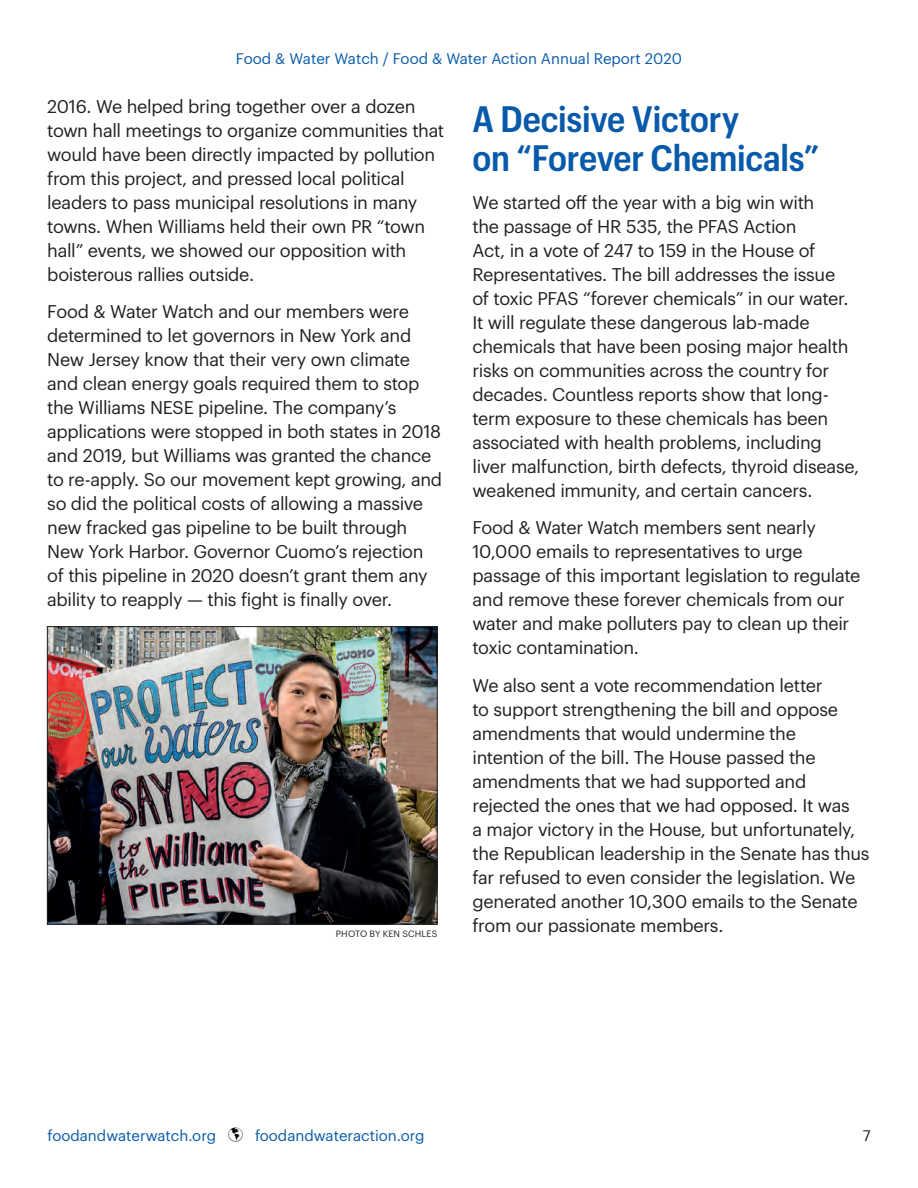
<style>
.page{position:relative;width:918px;height:1188px;background:#fff}
.page>*{position:absolute;margin:0;border:0;box-sizing:border-box;transform-origin:0 0}
.t1{font:600 36px/39px "Graphik Compact";letter-spacing:-.005em;color:#075aaa}
.t2{font:18px/24px "Graphik";letter-spacing:-.02em;color:#231f20}
.t3{font:15px "Graphik";color:#075aaa}
.t4{font:15px "Graphik";color:#231f20}
.t5{font:9px "Graphik";letter-spacing:.01em;color:#231f20}
.s1{color:#080302}
</style>
<div class="page">
<img style="left:49px;top:628px;width:386px;height:294px">
<div style="left:47px;top:626px;width:390px;height:298px;border:1px solid #231f20"></div>
<p class="t3" style="left:236px;top:52px;width:447px">Food &amp; Water Watch / Food &amp; Water Action Annual Report 2020</p>
<p class="t2" style="left:47px;top:95px;width:399px">2016. We helped bring together over a dozen town hall meetings to organize communities that would have been directly impacted by pollution from this project, and pressed local political leaders to pass municipal resolutions in many towns. When Williams held their own PR “town hall” events, we showed our opposition with boisterous rallies outside.</p>
<p class="t2" style="left:47px;top:301px;width:396px">Food &amp; Water Watch and our members were determined to let governors in New York and New Jersey know that their very own climate and clean energy goals required them to stop the Williams NESE pipeline. The company’s applications were stopped in both states in 2018 and 2019, but Williams was granted the chance to re-apply. So our movement kept growing, and so did the political costs of allowing a massive new fracked gas pipeline to be built through New York Harbor. Governor Cuomo’s rejection of this pipeline in 2020 doesn’t grant them any ability to reapply — this fight is finally over.</p>
<p class="t5" style="left:336px;top:930px;width:103px">PHOTO BY KEN SCHLES</p>
<h1 class="t1" style="left:472px;top:102px;width:348px">A Decisive Victory<br>on “Forever Chemicals”</h1>
<p class="t2" style="left:472px;top:192px;width:388px">We started off the year with a big win with<br>the passage of HR 535, the PFAS Action<br>Act, in a vote of 247 to 159 in the House of Representatives. The bill addresses the issue<br>of toxic PFAS “forever chemicals” in our water.<br>It will regulate these dangerous lab-made chemicals that have been posing major health risks on communities across the country for decades. Countless reports show that long&shy;term exposure to these chemicals has been associated with health problems, including liver malfunction, birth defects, thyroid disease, weakened immunity, and certain cancers.</p>
<p class="t2" style="left:472px;top:517px;width:389px">Food &amp; Water Watch members sent nearly 10,000 emails to representatives to urge passage of this important legislation to regulate and remove these forever chemicals from our water and make polluters pay to clean up their toxic contamination.</p>
<p class="t2" style="left:472px;top:674px;width:399px">We also sent a vote recommendation letter<br>to support strengthening the bill and oppose amendments that would undermine the intention of the bill. The House passed the amendments that we had supported and rejected the ones that we had opposed. It was<br>a major victory in the House, but unfortunately, the Republican leadership in the Senate has thus far refused to even consider the legislation. We generated another 10,300 emails to the Senate from our passionate members.</p>
<p class="t3" style="left:48px;top:1129px;width:379px">foodandwaterwatch.org <span class="s1">→</span> foodandwateraction.org</p>
<p class="t4" style="left:863px;top:1129px;width:9px">7</p>
</div>
